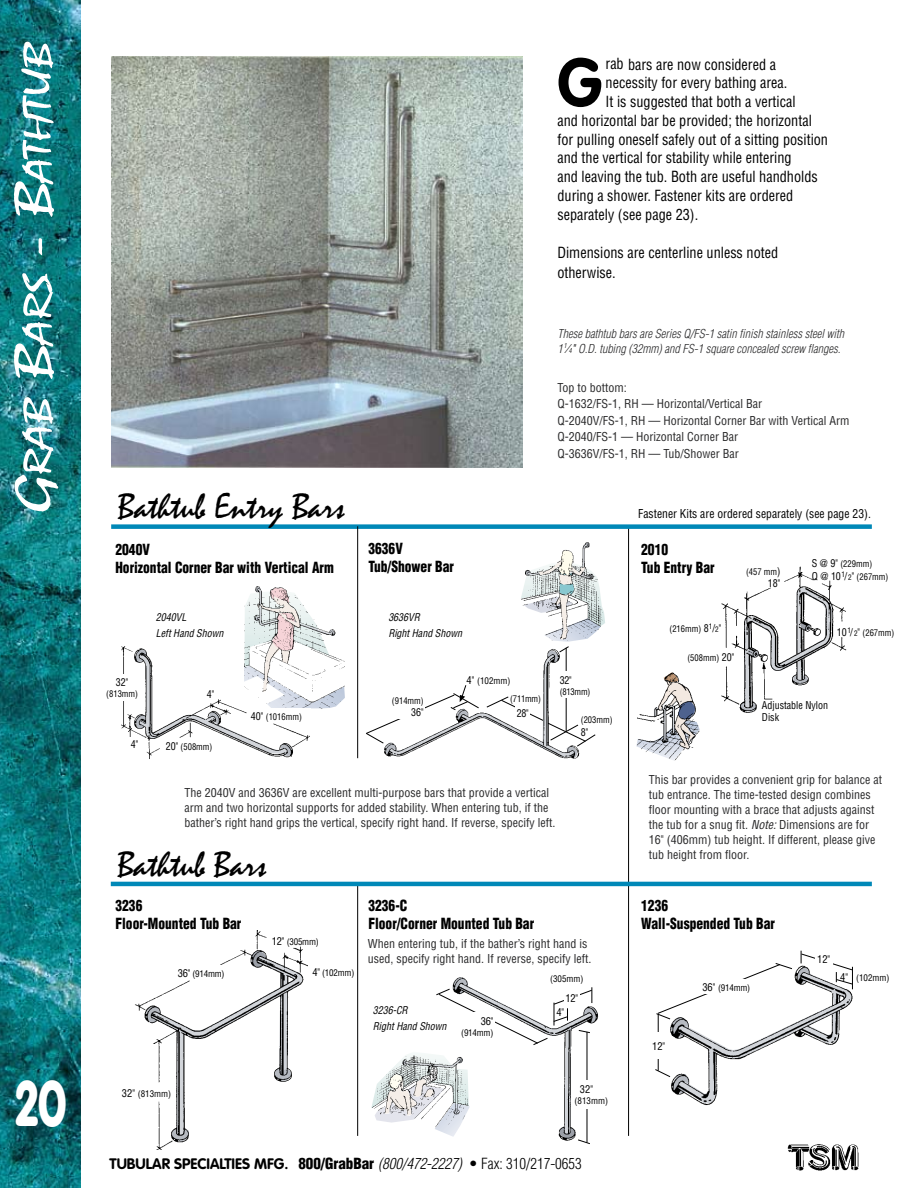
<style>
.page{position:relative;width:918px;height:1188px;background:#fff}
.page>*{position:absolute;margin:0;border:0;box-sizing:border-box;transform-origin:0 0}
.t1{font:700 67.2px "VAG Rounded";color:#000;scale:.95 1}
.t2{font:900 63px "VAG Rounded";color:#fff;scale:.71 1}
.t3{font:40.5px "Mistral";color:#fff;scale:1.4 1}
.t4{font:36px "Mistral";color:#000}
.t5{font:condensed 15px/20.2px "Helvetica";color:#000;scale:.95 1}
.t6{font:900 condensed 15px/18px "Helvetica";color:#000;scale:.9 1}
.t7{font:700 15px "VAG Rounded";color:#000}
.t8{font:condensed 12px/15px "Helvetica";color:#29292a}
.t9{font:italic 300 condensed 12px/15px "Helvetica";color:#29292a}
.t10{font:condensed 12px "Helvetica";color:#000}
.t11{font:italic condensed 10.5px/16.5px "Helvetica";color:#000;scale:.95 1}
.t12{font:condensed 10.5px/12.6px "Helvetica";color:#000;scale:.95 1}
.t13{font:condensed 10.5px "Helvetica";color:#000}
.t14{font:condensed 9px/12.6px "Helvetica";color:#000;scale:.95 1}
.t15{font:condensed 9px/18.5px "Helvetica";color:#000}
.s1{font-size:54px}
.s2{font-size:10.5px}
.s3{color:#000}
.s4{font-size:6.75px;color:#000}
.s5{font-size:7.5px}
.s6{font-style:italic}
.s7{font-family:"Helvetica";font-weight:900;font-stretch:condensed}
.s8{font-family:"Helvetica";font-weight:300;font-style:italic;font-stretch:condensed}
.s9{font-family:"Helvetica";font-weight:300;font-stretch:condensed}
</style>
<div class="page">
<hr style="left:628px;top:526px;width:1px;height:360px;background:#000">
<hr style="left:628px;top:884px;width:1px;height:252px;background:#000">
<hr style="left:357px;top:884px;width:1px;height:252px;background:#000">
<img style="left:0;top:0;width:81px;height:1188px">
<img style="left:787px;top:1144px;width:72px;height:27px">
<img style="left:111px;top:56px;width:412px;height:412px">
<div style="left:111px;top:524px;width:761px;height:5px;background:#0088b7"></div>
<svg style="left:655px;top:951px;width:160px;height:123px"></svg>
<img style="left:662px;top:959px;width:191px;height:147px">
<svg style="left:371px;top:989px;width:77px;height:146px"></svg>
<img style="left:448px;top:977px;width:151px;height:167px">
<hr style="left:111px;top:882px;width:761px;height:4px;background:#0088b7">
<img style="left:135px;top:930px;width:173px;height:220px">
<img style="left:638px;top:672px;width:62px;height:89px">
<img style="left:721px;top:566px;width:126px;height:147px">
<svg style="left:244px;top:587px;width:101px;height:122px"></svg>
<img style="left:121px;top:641px;width:192px;height:118px">
<div style="left:102px;top:674px;width:40px;height:27px;background:#fff"></div>
<svg style="left:366px;top:543px;width:239px;height:215px"></svg>
<hr style="left:357px;top:526px;width:1px;height:232px;background:#000">
<h3 class="t3" style="left:15px;top:513px;width:338px;rotate:-90deg"><span class="s1">G</span>rab <span class="s1">B</span>ars <span class="s1">- B</span>athtub</h3>
<h2 class="t2" style="left:16px;top:1066px;width:73px">20</h2>
<h1 class="t1" style="left:557px;top:43px;width:47px">G</h1>
<p class="t5" style="left:606px;top:54px;width:181px">rab bars are now considered a</p>
<p class="t5" style="left:606px;top:73px;width:193px">necessity for every bathing area.</p>
<p class="t5" style="left:606px;top:91px;width:201px">It is suggested that both a vertical</p>
<p class="t5" style="left:557px;top:110px;width:269px">and horizontal bar be provided; the horizontal</p>
<p class="t5" style="left:557px;top:129px;width:286px">for pulling oneself safely out of a sitting position</p>
<p class="t5" style="left:557px;top:148px;width:248px">and the vertical for stability while entering</p>
<p class="t5" style="left:557px;top:166px;width:276px">and leaving the tub. Both are useful handholds</p>
<p class="t5" style="left:557px;top:185px;width:250px">during a shower. Fastener kits are ordered</p>
<p class="t5" style="left:557px;top:204px;width:150px">separately (see page 23).</p>
<p class="t5" style="left:557px;top:242px;width:234px">Dimensions are centerline unless noted otherwise.</p>
<h3 class="t4" style="left:118px;top:487px;width:228px">Bathtub Entry Bars</h3>
<p class="t6" style="left:115px;top:540px;width:244px">2040V<br>Horizontal Corner Bar with Vertical Arm</p>
<p class="t6" style="left:368px;top:540px;width:97px">3636V<br>Tub/Shower Bar</p>
<p class="t12" style="left:116px;top:676px;width:15px">32"</p>
<p class="t14" style="left:106px;top:687px;width:35px">(813mm)</p>
<p class="t11" style="left:156px;top:609px;width:73px">2040VL<br>Left Hand Shown</p>
<p class="t11" style="left:388px;top:609px;width:79px">3636VR<br>Right Hand Shown</p>
<p class="t12" style="left:207px;top:687px;width:9px">4"</p>
<p class="t14" style="left:251px;top:710px;width:55px"><span class="s2">40"</span> (1016mm)</p>
<p class="t15" style="left:510px;top:671px;width:32px;text-indent:-44px"><span class="s2">4"</span> (102mm) (711mm)</p>
<p class="t14" style="left:392px;top:694px;width:35px">(914mm)</p>
<p class="t12" style="left:411px;top:706px;width:15px">36"</p>
<p class="t12" style="left:517px;top:707px;width:14px">28"</p>
<p class="t12" style="left:131px;top:738px;width:9px">4"</p>
<p class="t14" style="left:166px;top:741px;width:51px"><span class="s2">20"</span> (508mm)</p>
<p class="t9" style="left:557px;top:326px;width:288px">These bathtub bars are Series Q/FS-1 satin finish stainless steel with<br>1 <sup>1</sup><span class="s3">⁄</span><span class="s4">4</span><span class="s3">"</span> O.D. tubing (32mm) and FS-1 square concealed screw flanges.</p>
<p class="t8" style="left:557px;top:379px;width:294px;line-height:16.5px">Top to bottom:<br>Q-1632/FS-1, RH — Horizontal/Vertical Bar<br>Q-2040V/FS-1, RH — Horizontal Corner Bar with Vertical Arm Q-2040/FS-1 — Horizontal Corner Bar<br>Q-3636V/FS-1, RH — Tub/Shower Bar</p>
<p class="t10" style="left:638px;top:506px;width:234px">Fastener Kits are ordered separately (see page 23).</p>
<p class="t12" style="left:560px;top:674px;width:14px">32"</p>
<p class="t14" style="left:560px;top:685px;width:34px">(813mm)</p>
<p class="t14" style="left:581px;top:714px;width:35px">(203mm)</p>
<p class="t12" style="left:581px;top:726px;width:9px">8"</p>
<p class="t6" style="left:641px;top:540px;width:83px">2010<br>Tub Entry Bar</p>
<p class="t14" style="left:746px;top:565px;width:38px">(457 mm<span class="s2">)</span></p>
<p class="t12" style="left:768px;top:577px;width:15px">18"</p>
<p class="t14" style="left:670px;top:622px;width:56px">(216mm) <span class="s2">8</span><sup>1</sup><span class="s2">/</span><span class="s5">2</span><span class="s2">"</span></p>
<p class="t14" style="left:687px;top:651px;width:51px">(508mm) <span class="s2">20"</span></p>
<p class="t14" style="left:812px;top:557px;width:82px"><span class="s2">S @ 9"</span> (229mm)<br><span class="s2">Q @ 10</span><sup>1</sup><span class="s2">/</span> <span class="s5">2</span><span class="s2">"</span> (267mm)</p>
<p class="t14" style="left:837px;top:626px;width:62px"><span class="s2">10</span><sup>1</sup><span class="s2">/</span> <span class="s5">2</span><span class="s2">"</span> (267mm)</p>
<p class="t12" style="left:762px;top:699px;width:71px">Adjustable Nylon<br>Disk</p>
<p class="t8" style="left:184px;top:785px;width:373px">The 2040V and 3636V are excellent multi-purpose bars that provide a vertical arm and two horizontal supports for added stability. When entering tub, if the bather’s right hand grips the vertical, specify right hand. If reverse, specify left.</p>
<h3 class="t4" style="left:117px;top:844px;width:151px">Bathtub Bars</h3>
<p class="t8" style="left:649px;top:772px;width:235px">This bar provides a convenient grip for balance at tub entrance. The time-tested design combines floor mounting with a brace that adjusts against the tub for a snug fit. <span class="s6">Note:</span> Dimensions are for 16" (406mm) tub height. If different, please give tub height from floor.</p>
<p class="t6" style="left:115px;top:897px;width:141px">3236<br>Floor-Mounted Tub Bar</p>
<p class="t6" style="left:368px;top:896px;width:186px">3236-C<br>Floor/Corner Mounted Tub Bar</p>
<p class="t6" style="left:641px;top:897px;width:150px">1236<br>Wall-Suspended Tub Bar</p>
<p class="t15" style="left:178px;top:964px;width:48px"><span class="s2">36"</span> (914mm)</p>
<p class="t15" style="left:122px;top:1084px;width:51px"><span class="s2">32"</span> (813mm)</p>
<p class="t15" style="left:272px;top:932px;width:48px"><span class="s2">12"</span> (305mm)</p>
<p class="t15" style="left:312px;top:963px;width:43px"><span class="s2">4"</span> (102mm)</p>
<p class="t8" style="left:368px;top:936px;width:225px">When entering tub, if the bather’s right hand is used, specify right hand. If reverse, specify left.</p>
<p class="t15" style="left:550px;top:970px;width:35px">(305mm)</p>
<p class="t11" style="left:373px;top:1002px;width:79px">3236-CR<br>Right Hand Shown</p>
<p class="t13" style="left:481px;top:1014px;width:14px">36"</p>
<p class="t15" style="left:461px;top:1023px;width:34px">(914mm)</p>
<p class="t13" style="left:565px;top:991px;width:14px">12"</p>
<p class="t13" style="left:556px;top:1006px;width:9px">4"</p>
<p class="t13" style="left:580px;top:1082px;width:15px">32"</p>
<p class="t15" style="left:575px;top:1091px;width:35px">(813mm)</p>
<p class="t7" style="left:110px;top:1155px;width:474px">TUBULAR SPECIALTIES MFG. <span class="s7">800/GrabBar</span> <span class="s8">(800/472-2227)</span> <span class="s9">• Fax: 310/217-0653</span></p>
<p class="t13" style="left:652px;top:1039px;width:15px">12"</p>
<p class="t15" style="left:702px;top:978px;width:49px"><span class="s2">36"</span> (914mm)</p>
<p class="t13" style="left:817px;top:953px;width:15px">12"</p>
<p class="t15" style="left:840px;top:968px;width:51px"><span class="s2">4"</span> (102mm)</p>
</div>
